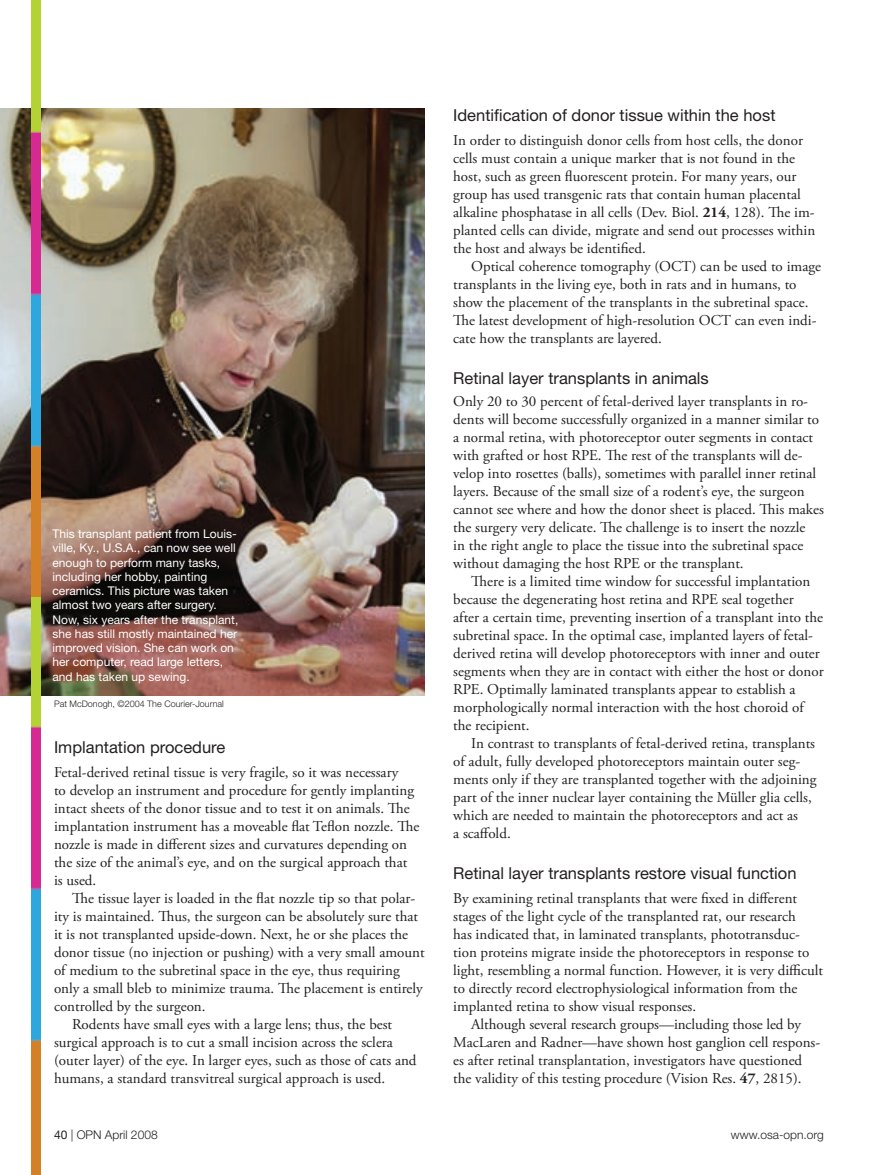
<style>
.page{position:relative;width:878px;height:1175px;background:#fff}
.page>*{position:absolute;margin:0;border:0;box-sizing:border-box;transform-origin:0 0}
.t1{font:16.5px "Helvetica Neue";color:#231f20}
.t2{font:15px/18px "Adobe Garamond Pro";color:#231f20}
.t3{font:12px/14.2px "Helvetica Neue";color:#fff}
.t4{font:300 12px "Helvetica Neue";color:#231f20}
.t5{font:300 9px "Helvetica Neue";color:#231f20}
.s1{font-weight:700}
.s2{font-weight:400}
</style>
<div class="page">
<img style="left:0;top:108px;width:424px;height:588px">
<img style="left:31px;top:596px;width:9px;height:578px">
<img style="left:31px;top:0;width:9px;height:596px">
<p class="t3" style="left:52px;top:526px;width:187px">This transplant patient from Louis&shy;ville, Ky., U.S.A., can now see well enough to perform many tasks, including her hobby, painting ceramics. This picture was taken almost two years after surgery.<br>Now, six years after the transplant, she has still mostly maintained her improved vision. She can work on her computer, read large letters, and has taken up sewing.</p>
<p class="t5" style="left:54px;top:698px;width:171px">Pat McDonogh, ©2004 The Courier-Journal</p>
<p class="t1" style="left:54px;top:737px;width:173px">Implantation procedure</p>
<p class="t2" style="left:54px;top:763px;width:367px">Fetal-derived retinal tissue is very fragile, so it was necessary<br>to develop an instrument and procedure for gently implanting intact sheets of the donor tissue and to test it on animals. The implantation instrument has a moveable flat Teflon nozzle. The nozzle is made in different sizes and curvatures depending on the size of the animal’s eye, and on the surgical approach that is used.</p>
<p class="t2" style="left:72px;top:889px;width:345px">The tissue layer is loaded in the flat nozzle tip so that polar-</p>
<p class="t2" style="left:54px;top:907px;width:365px">ity is maintained. Thus, the surgeon can be absolutely sure that</p>
<p class="t2" style="left:54px;top:925px;width:355px">it is not transplanted upside-down. Next, he or she places the</p>
<p class="t2" style="left:54px;top:943px;width:372px">donor tissue (no injection or pushing) with a very small amount</p>
<p class="t2" style="left:54px;top:961px;width:347px">of medium to the subretinal space in the eye, thus requiring</p>
<p class="t2" style="left:54px;top:979px;width:370px">only a small bleb to minimize trauma. The placement is entirely</p>
<p class="t2" style="left:54px;top:997px;width:153px">controlled by the surgeon.</p>
<p class="t2" style="left:72px;top:1015px;width:322px">Rodents have small eyes with a large lens; thus, the best</p>
<p class="t2" style="left:54px;top:1033px;width:340px">surgical approach is to cut a small incision across the sclera</p>
<p class="t2" style="left:54px;top:1051px;width:364px">(outer layer) of the eye. In larger eyes, such as those of cats and</p>
<p class="t2" style="left:54px;top:1069px;width:332px">humans, a standard transvitreal surgical approach is used.</p>
<p class="t1" style="left:453px;top:105px;width:324px">Identification of donor tissue within the host</p>
<p class="t2" style="left:453px;top:132px;width:363px">In order to distinguish donor cells from host cells, the donor cells must contain a unique marker that is not found in the host, such as green fluorescent protein. For many years, our group has used transgenic rats that contain human placental alkaline phosphatase in all cells (Dev. Biol. <span class="s1">214</span>, 128). The im&shy;planted cells can divide, migrate and send out processes within the host and always be identified.</p>
<p class="t2" style="left:453px;top:258px;width:369px;text-indent:18px">Optical coherence tomography (OCT) can be used to image transplants in the living eye, both in rats and in humans, to show the placement of the transplants in the subretinal space.<br>The latest development of high-resolution OCT can even indi&shy;cate how the transplants are layered.</p>
<p class="t1" style="left:453px;top:368px;width:257px">Retinal layer transplants in animals</p>
<p class="t2" style="left:453px;top:393px;width:372px">Only 20 to 30 percent of fetal-derived layer transplants in ro&shy;dents will become successfully organized in a manner similar to a normal retina, with photoreceptor outer segments in contact with grafted or host RPE. The rest of the transplants will de&shy;velop into rosettes (balls), sometimes with parallel inner retinal layers. Because of the small size of a rodent’s eye, the surgeon cannot see where and how the donor sheet is placed. This makes the surgery very delicate. The challenge is to insert the nozzle<br>in the right angle to place the tissue into the subretinal space without damaging the host RPE or the transplant.</p>
<p class="t2" style="left:453px;top:573px;width:372px;text-indent:18px">There is a limited time window for successful implantation because the degenerating host retina and RPE seal together<br>after a certain time, preventing insertion of a transplant into the subretinal space. In the optimal case, implanted layers of fetal&shy;derived retina will develop photoreceptors with inner and outer segments when they are in contact with either the host or donor RPE. Optimally laminated transplants appear to establish a morphologically normal interaction with the host choroid of the recipient.</p>
<p class="t2" style="left:453px;top:735px;width:364px;text-indent:18px">In contrast to transplants of fetal-derived retina, transplants of adult, fully developed photoreceptors maintain outer seg&shy;ments only if they are transplanted together with the adjoining part of the inner nuclear layer containing the Müller glia cells, which are needed to maintain the photoreceptors and act as<br>a scaffold.</p>
<p class="t1" style="left:453px;top:863px;width:345px">Retinal layer transplants restore visual function</p>
<p class="t2" style="left:453px;top:889px;width:371px">By examining retinal transplants that were fixed in different stages of the light cycle of the transplanted rat, our research<br>has indicated that, in laminated transplants, phototransduc&shy;tion proteins migrate inside the photoreceptors in response to light, resembling a normal function. However, it is very difficult to directly record electrophysiological information from the implanted retina to show visual responses.</p>
<p class="t2" style="left:453px;top:1015px;width:368px;text-indent:18px">Although several research groups—including those led by MacLaren and Radner—have shown host ganglion cell respons&shy;es after retinal transplantation, investigators have questioned the validity of this testing procedure (Vision Res. <span class="s1">47</span>, 2815).</p>
<p class="t4" style="left:54px;top:1127px;width:105px"><span class="s2">40</span> | OPN April 2008</p>
<p class="t4" style="left:731px;top:1127px;width:94px">www.osa-opn.org</p>
</div>
